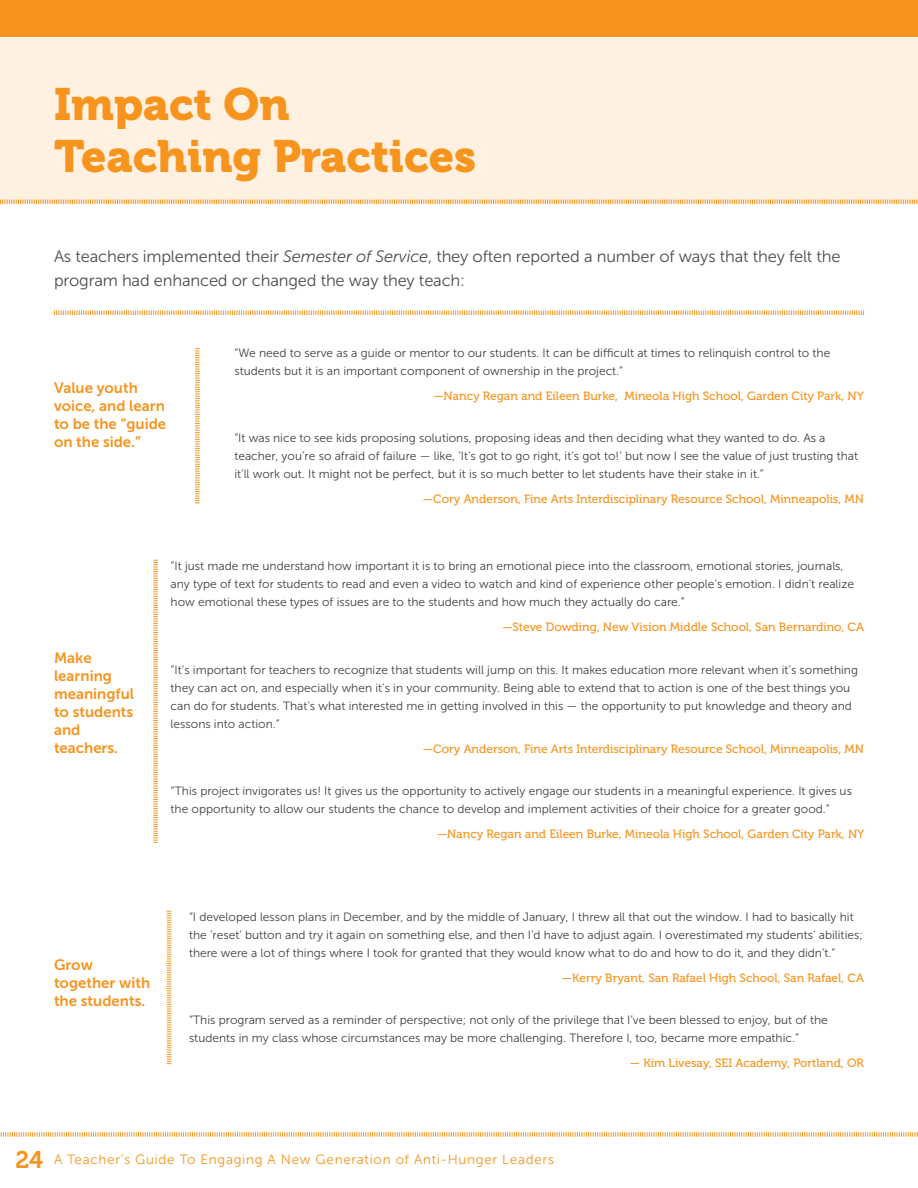
<style>
.page{position:relative;width:918px;height:1188px;background:#fff}
.page>*{position:absolute;margin:0;border:0;box-sizing:border-box;transform-origin:0 0}
.t1{font:45px/52.5px "Museo 900";color:#f7941e}
.t2{font:16.5px/24px "Museo Sans 300";letter-spacing:-.01em;color:#4d4d4f}
.t3{font:15px/18px "Museo Sans 700";color:#f7941e}
.t4{font:13.5px "Museo Sans 300";letter-spacing:.05em;color:#f7941e}
.t5{font:12px/18px "Museo Sans 300";color:#414042}
.t6{font:12px "Museo 500";color:#f7941e}
.s1{font-style:italic}
.s2{font-family:"Museo 700";font-size:24px}
</style>
<div class="page">
<svg style="left:0;top:1132px;width:918px;height:5px"></svg>
<div style="left:0;top:14px;width:918px;height:189px;background:#fff1e2"></div>
<div style="left:0;top:0;width:918px;height:37px;background:#f7941e"></div>
<svg style="left:0;top:199px;width:918px;height:5px"></svg>
<svg style="left:54px;top:310px;width:810px;height:5px"></svg>
<svg style="left:195px;top:348px;width:5px;height:155px"></svg>
<svg style="left:153px;top:560px;width:5px;height:283px"></svg>
<svg style="left:167px;top:911px;width:4px;height:153px"></svg>
<h1 class="t1" style="left:54px;top:78px;width:424px">Impact On<br>Teaching Practices</h1>
<h2 class="t2" style="left:54px;top:244px;width:788px">As teachers implemented their <span class="s1">Semester of Service</span>, they often reported a number of ways that they felt the program had enhanced or changed the way they teach:</h2>
<p class="t3" style="left:54px;top:379px;width:114px">Value youth voice, and learn to be the “guide on the side.”</p>
<p class="t5" style="left:234px;top:344px;width:597px">“We need to serve as a guide or mentor to our students. It can be difficult at times to relinquish control to the students but it is an important component of ownership in the project.”</p>
<p class="t6" style="left:433px;top:389px;width:432px">—Nancy Regan and Eileen Burke, Mineola High School, Garden City Park, NY</p>
<p class="t5" style="left:234px;top:429px;width:625px">“It was nice to see kids proposing solutions, proposing ideas and then deciding what they wanted to do. As a teacher, you’re so afraid of failure — like, ‘It’s got to go right, it’s got to!’ but now I see the value of just trusting that it’ll work out. It might not be perfect, but it is so much better to let students have their stake in it.”</p>
<p class="t6" style="left:423px;top:492px;width:443px">—Cory Anderson, Fine Arts Interdisciplinary Resource School, Minneapolis, MN</p>
<p class="t3" style="left:54px;top:648px;width:82px">Make learning meaningful to students and teachers.</p>
<p class="t5" style="left:171px;top:557px;width:685px">“It just made me understand how important it is to bring an emotional piece into the classroom, emotional stories, journals, any type of text for students to read and even a video to watch and kind of experience other people’s emotion. I didn’t realize how emotional these types of issues are to the students and how much they actually do care.”</p>
<p class="t6" style="left:503px;top:620px;width:363px">—Steve Dowding, New Vision Middle School, San Bernardino, CA</p>
<p class="t5" style="left:171px;top:661px;width:689px">“It’s important for teachers to recognize that students will jump on this. It makes education more relevant when it’s something they can act on, and especially when it’s in your community. Being able to extend that to action is one of the best things you can do for students. That’s what interested me in getting involved in this — the opportunity to put knowledge and theory and lessons into action.”</p>
<p class="t6" style="left:423px;top:742px;width:443px">—Cory Anderson, Fine Arts Interdisciplinary Resource School, Minneapolis, MN</p>
<p class="t5" style="left:171px;top:782px;width:683px">“This project invigorates us! It gives us the opportunity to actively engage our students in a meaningful experience. It gives us the opportunity to allow our students the chance to develop and implement activities of their choice for a greater good.”</p>
<p class="t6" style="left:437px;top:827px;width:429px">—Nancy Regan and Eileen Burke, Mineola High School, Garden City Park, NY</p>
<p class="t3" style="left:54px;top:956px;width:98px">Grow together with the students.</p>
<p class="t5" style="left:189px;top:908px;width:675px">“I developed lesson plans in December, and by the middle of January, I threw all that out the window. I had to basically hit the ‘reset’ button and try it again on something else, and then I ’d have to adjust again. I overestimated my students’ abilities; there were a lot of things where I took for granted that they would know what to do and how to do it, and they didn’t.”</p>
<p class="t6" style="left:562px;top:971px;width:304px">—Kerry Bryant, San Rafael High School, San Rafael, CA</p>
<p class="t5" style="left:189px;top:1011px;width:640px">“This program served as a reminder of perspective; not only of the privilege that I ’ve been blessed to enjoy, but of the students in my class whose circumstances may be more challenging. Therefore I, too, became more empathic.”</p>
<p class="t6" style="left:630px;top:1056px;width:236px">— Kim Livesay, SEI Academy, Portland, OR</p>
<p class="t4" style="left:16px;top:1153px;width:540px"><span class="s2">24</span> A Teacher’s Guide To Engaging A New Generation of Anti-H unger Leaders</p>
</div>
